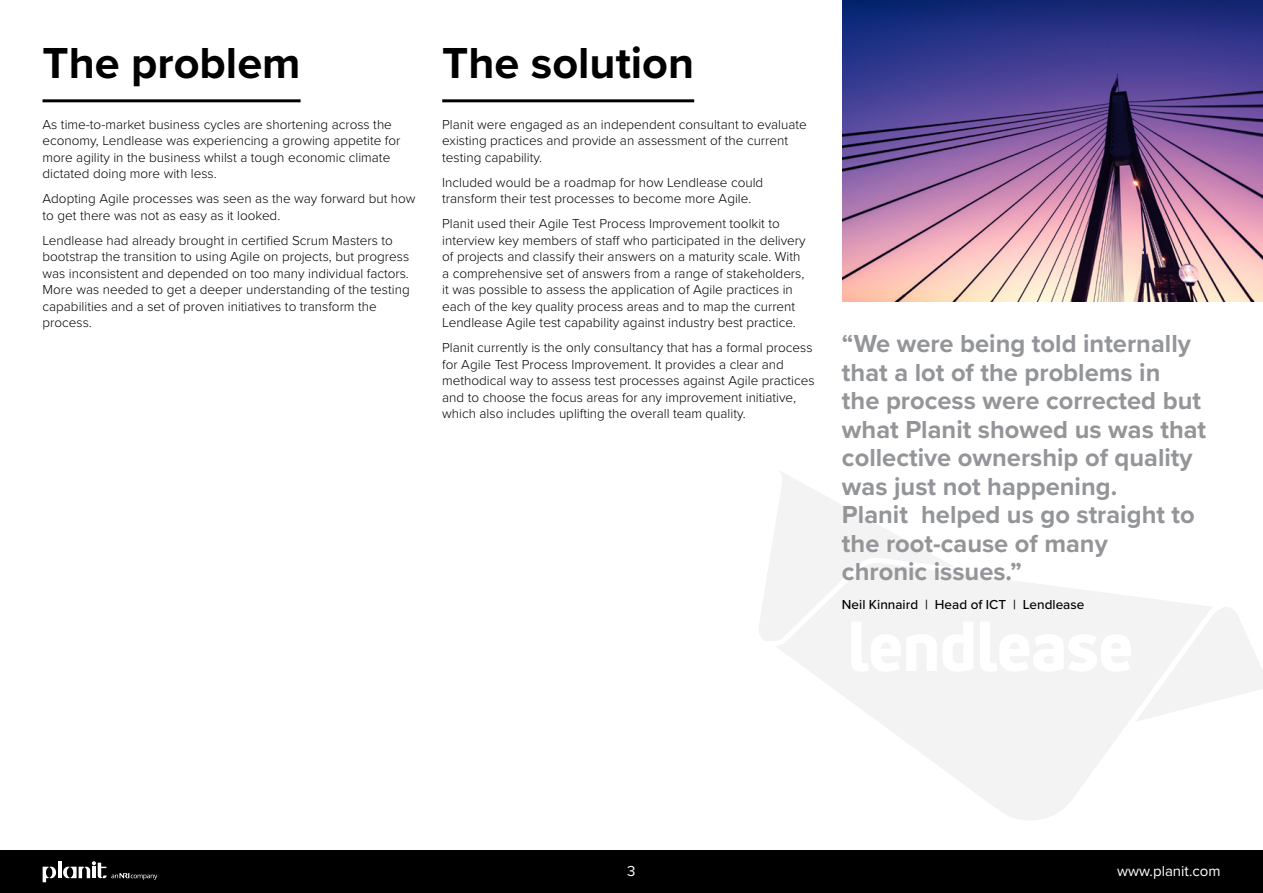
<style>
.page{position:relative;width:1263px;height:893px;background:#fff}
.page>*{position:absolute;margin:0;border:0;box-sizing:border-box;transform-origin:0 0}
.t1{font:700 45px "Proxima Nova";color:#000}
.t2{font:700 25.5px/28.5px "Proxima Nova";color:#939598}
.t3{font:15px "Proxima Nova";color:#fff}
.t4{font:300 13.5px/16.5px "Proxima Nova";color:#000}
.t5{font:500 13.5px "Proxima Nova";color:#000}
</style>
<div class="page">
<svg style="left:799px;top:574px;width:402px;height:246px;fill:#f3f3f3"></svg>
<svg style="left:1111px;top:642px;width:10px;height:7px"></svg>
<svg style="left:759px;top:471px;width:204px;height:192px"></svg>
<svg style="left:1135px;top:606px;width:128px;height:116px"></svg>
<hr style="left:43px;top:99px;width:258px;height:3px;background:#000">
<hr style="left:442px;top:99px;width:252px;height:3px;background:#000">
<img style="left:842px;top:0;width:421px;height:302px">
<div style="left:0;top:850px;width:1263px;height:43px;background:#000"></div>
<svg style="left:43px;top:867px;width:13px;height:15px"></svg>
<hr style="left:58px;top:861px;width:3px;height:17px;background:#fff">
<svg style="left:63px;top:861px;width:94px;height:19px"></svg>
<h1 class="t1" style="left:43px;top:30px;width:260px">The problem</h1>
<p class="t4" style="left:43px;top:115px;width:359px">As time-to-market business cycles are shortening across the economy, Lendlease was experiencing a growing appetite for more agility in the business whilst a tough economic climate dictated doing more with less.</p>
<p class="t4" style="left:43px;top:190px;width:375px">Adopting Agile processes was seen as the way forward but how to get there was not as easy as it looked.</p>
<p class="t4" style="left:43px;top:231px;width:369px">Lendlease had already brought in certified Scrum Masters to bootstrap the transition to using Agile on projects, but progress was inconsistent and depended on too many individual factors.<br>More was needed to get a deeper understanding of the testing capabilities and a set of proven initiatives to transform the process.</p>
<h1 class="t1" style="left:442px;top:30px;width:253px">The solution</h1>
<p class="t4" style="left:442px;top:115px;width:366px">Planit were engaged as an independent consultant to evaluate existing practices and provide an assessment of the current testing capability.</p>
<p class="t4" style="left:442px;top:173px;width:323px">Included would be a roadmap for how Lendlease could transform their test processes to become more Agile.</p>
<p class="t4" style="left:442px;top:215px;width:365px">Planit used their Agile Test Process Improvement toolkit to interview key members of staff who participated in the delivery of projects and classify their answers on a maturity scale. With a comprehensive set of answers from a range of stakeholders, it was possible to assess the application of Agile practices in each of the key quality process areas and to map the current Lendlease Agile test capability against industry best practice.</p>
<p class="t4" style="left:442px;top:339px;width:374px">Planit currently is the only consultancy that has a formal process for Agile Test Process Improvement. It provides a clear and methodical way to assess test processes against Agile practices and to choose the focus areas for any improvement initiative, which also includes uplifting the overall team quality.</p>
<p class="t2" style="left:842px;top:329px;width:366px">“We were being told internally that a lot of the problems in<br>the process were corrected but what Planit showed us was that collective ownership of quality was just not happening.<br>Planit helped us go straight to the root-cause of many<br>chronic issues.”</p>
<p class="t5" style="left:842px;top:595px;width:244px">Neil Kinnaird | Head of ICT | Lendlease</p>
<p class="t3" style="left:627px;top:860px;width:10px">3</p>
<p class="t3" style="left:1117px;top:860px;width:105px">www.planit.com</p>
</div>
